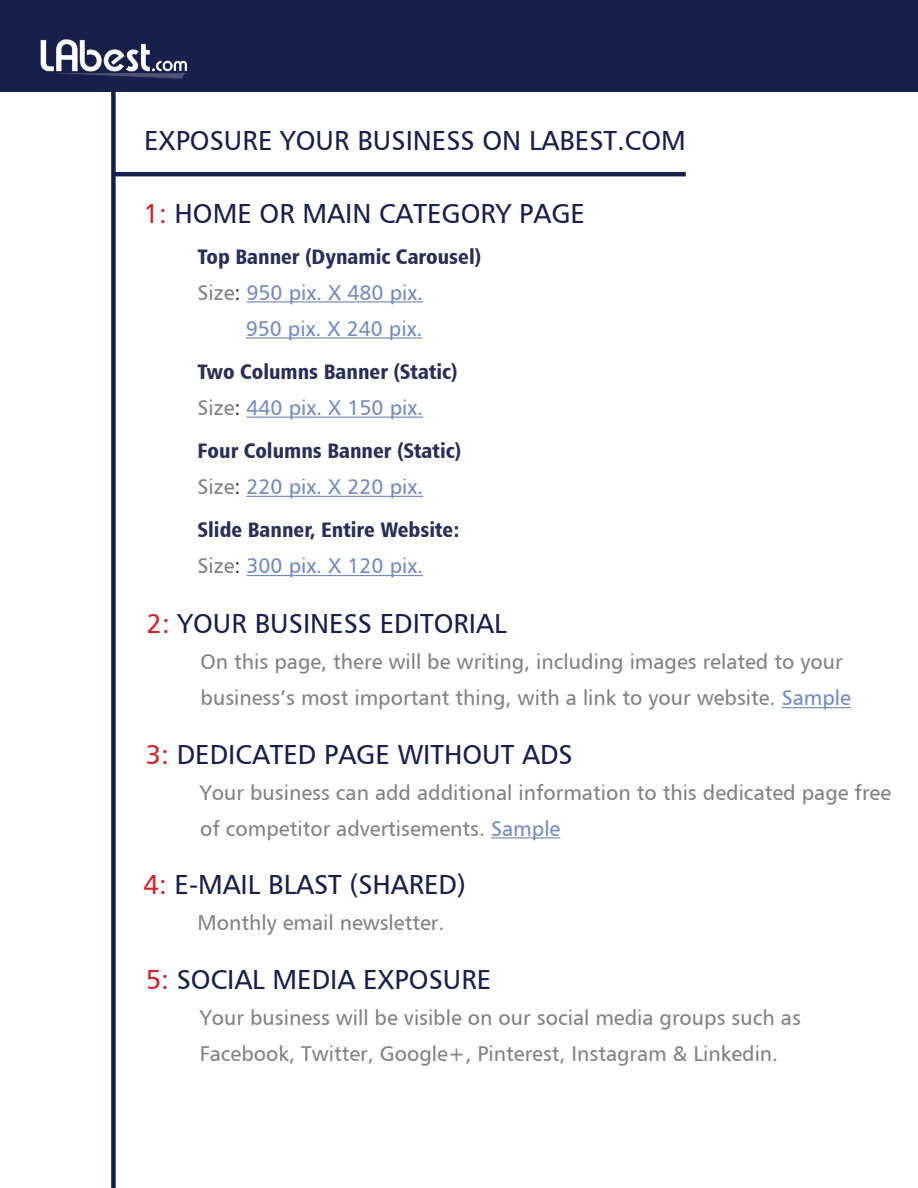
<style>
.page{position:relative;width:918px;height:1188px;background:#fff}
.page>*{position:absolute;margin:0;border:0;box-sizing:border-box;transform-origin:0 0}
.t1{font:27px "Humanist 777 BT Roman B";color:#17204b}
.t2{font:21px/36px "Humanist 777 BT Roman B";color:#808285}
.t3{font:21px "Humanist 777 BT Black Condensed B";color:#292e56}
.t4{font:21px/36px "Humanist 777 BT Roman B";color:#748cbd;text-align:right}
.s1{color:#d2232a}
.s2{color:#808285}
.s3{color:#292e56}
.s4{color:#748cbd}
</style>
<div class="page">
<div style="left:0;top:0;width:918px;height:92px;background:#17204b"></div>
<img style="left:40px;top:39px;width:148px;height:40px">
<div style="left:111px;top:85px;width:5px;height:1103px;background:#17204b"></div>
<hr style="left:113px;top:172px;width:573px;height:4px;background:#17204b">
<hr style="left:782px;top:707px;width:69px;height:1px;background:#748cbd">
<hr style="left:491px;top:837px;width:69px;height:2px;background:#748cbd">
<hr style="left:247px;top:301px;width:176px;height:2px;background:#748cbd">
<hr style="left:246px;top:337px;width:177px;height:2px;background:#748cbd">
<hr style="left:247px;top:417px;width:176px;height:1px;background:#748cbd">
<hr style="left:247px;top:496px;width:176px;height:1px;background:#748cbd">
<hr style="left:247px;top:575px;width:176px;height:1px;background:#748cbd">
<p class="t1" style="left:144px;top:124px;width:543px">EXPOSURE YOUR BUSINESS ON LABEST.COM</p>
<p class="t1" style="left:144px;top:197px;width:443px"><span class="s1">1:</span> HOME OR MAIN CATEGORY PAGE</p>
<p class="t3" style="left:198px;top:243px;width:285px">Top Banner (Dynamic Carousel)</p>
<p class="t4" style="left:198px;top:274px;width:227px"><span class="s2">Size</span><span class="s3">:</span> 950 pix. X 480 pix.<br>950 pix. X 240 pix.</p>
<p class="t3" style="left:198px;top:358px;width:262px">Two Columns Banner (Static)</p>
<p class="t4" style="left:198px;top:389px;width:227px"><span class="s2">Size</span><span class="s3">:</span> 440 pix. X 150 pix.</p>
<p class="t3" style="left:198px;top:437px;width:265px">Four Columns Banner (Static)</p>
<p class="t4" style="left:198px;top:468px;width:227px"><span class="s2">Size</span><span class="s3">:</span> 220 pix. X 220 pix.</p>
<p class="t3" style="left:198px;top:517px;width:263px">Slide Banner, Entire Website:</p>
<p class="t4" style="left:198px;top:548px;width:227px"><span class="s2">Size</span><span class="s3">:</span> 300 pix. X 120 pix.</p>
<p class="t1" style="left:147px;top:607px;width:361px"><span class="s1">2:</span> YOUR BUSINESS EDITORIAL</p>
<p class="t2" style="left:201px;top:644px;width:652px">On this page, there will be writing, including images related to your business’s most important thing, with a link to your website. <span class="s4">Sample</span></p>
<p class="t1" style="left:146px;top:738px;width:428px"><span class="s1">3:</span> DEDICATED PAGE WITHOUT ADS</p>
<p class="t2" style="left:200px;top:774px;width:693px">Your business can add additional information to this dedicated page free of competitor advertisements. <span class="s4">Sample</span></p>
<p class="t1" style="left:144px;top:867px;width:324px"><span class="s1">4:</span> E-MAIL BLAST (SHARED)</p>
<p class="t2" style="left:198px;top:904px;width:248px">Monthly email newsletter.</p>
<p class="t1" style="left:146px;top:963px;width:347px"><span class="s1">5:</span> SOCIAL MEDIA EXPOSURE</p>
<p class="t2" style="left:200px;top:999px;width:603px">Your business will be visible on our social media groups such as<br>Facebook, Twitter, Google+, Pinterest, Instagram &amp; Linkedin.</p>
</div>
